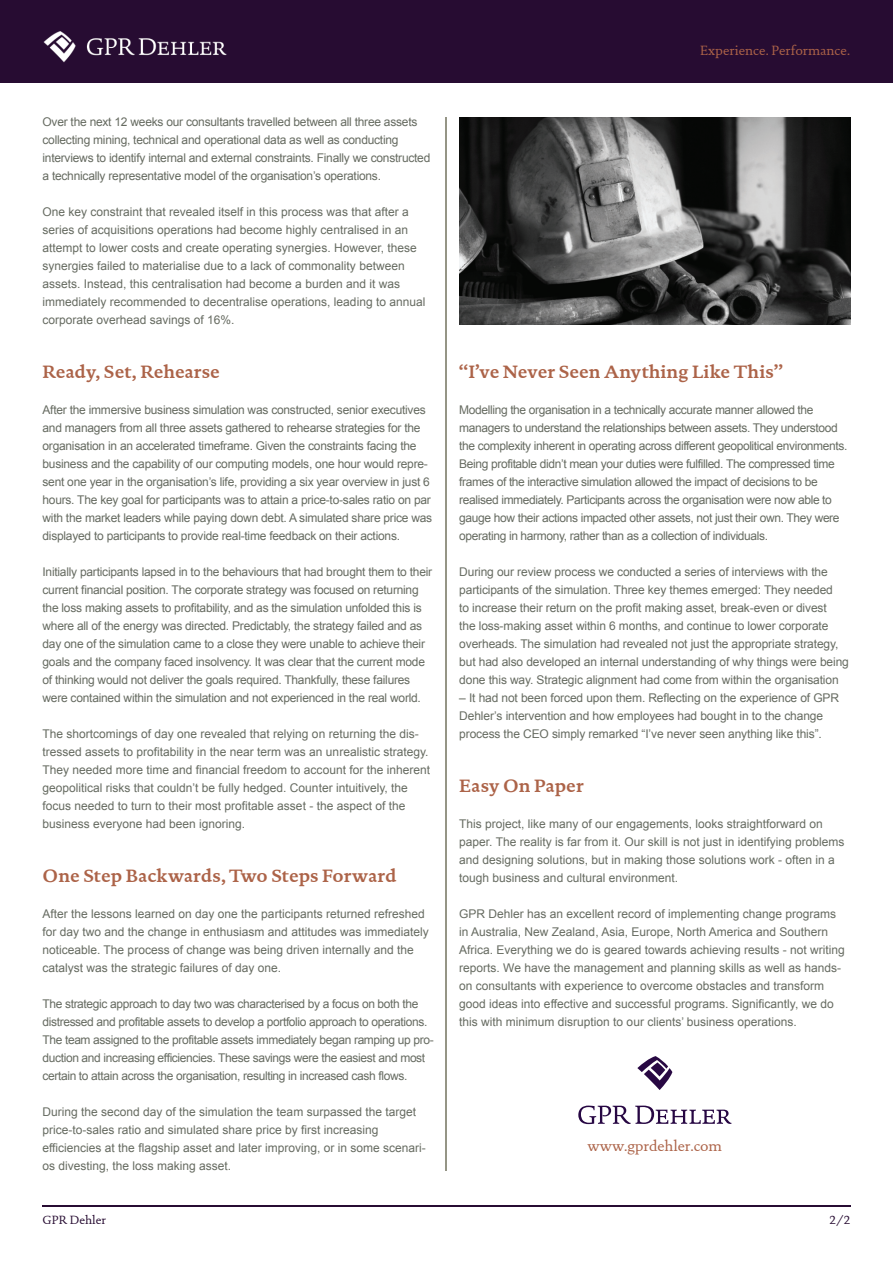
<style>
.page{position:relative;width:893px;height:1263px;background:#fff}
.page>*{position:absolute;margin:0;border:0;box-sizing:border-box;transform-origin:0 0}
.t1{font:700 18px "DTL Documenta T";color:#ac6348}
.t2{font:15px "DTL Documenta T";color:#ac6348}
.t3{font:13.5px "DTL Documenta T";color:#ac6348}
.t4{font:12px/18px "Arial";letter-spacing:-.01em;color:#666b61}
.t5{font:12px/18px "Arial";letter-spacing:-.03em;color:#666b61}
.t6{font:12px "DTL Documenta T";color:#270c32}
</style>
<div class="page">
<hr style="left:42px;top:1205px;width:808px;height:2px;background:#270c32">
<hr style="left:446px;top:117px;width:1px;height:1053px;background:#959586">
<div style="left:0;top:0;width:893px;height:83px;background:#270c32"></div>
<img style="left:43px;top:31px;width:184px;height:32px">
<img style="left:459px;top:117px;width:391px;height:207px">
<svg style="left:578px;top:1106px;width:153px;height:18px"></svg>
<svg style="left:637px;top:1056px;width:35px;height:34px"></svg>
<p class="t4" style="left:42px;top:113px;width:389px">Over the next 12 weeks our consultants travelled between all three assets collecting mining, technical and operational data as well as conducting interviews to identify internal and external constraints. Finally we constructed a technically representative model of the organisation’s operations.</p>
<p class="t4" style="left:42px;top:203px;width:384px">One key constraint that revealed itself in this process was that after a series of acquisitions operations had become highly centralised in an attempt to lower costs and create operating synergies. However, these synergies failed to materialise due to a lack of commonality between assets. Instead, this centralisation had become a burden and it was immediately recommended to decentralise operations, leading to annual corporate overhead savings of 16%.</p>
<h1 class="t1" style="left:42px;top:361px;width:179px">Ready, Set, Rehearse</h1>
<p class="t4" style="left:42px;top:401px;width:391px">After the immersive business simulation was constructed, senior executives and managers from all three assets gathered to rehearse strategies for the organisation in an accelerated timeframe. Given the constraints facing the business and the capability of our computing models, one hour would repre&shy;sent one year in the organisation’s life, providing a six year overview in just 6 hours. The key goal for participants was to attain a price-to-sales ratio on par with the market leaders while paying down debt. A simulated share price was displayed to participants to provide real-time feedback on their actions.</p>
<p class="t4" style="left:42px;top:563px;width:391px">Initially participants lapsed in to the behaviours that had brought them to their current financial position. The corporate strategy was focused on returning the loss making assets to profitability, and as the simulation unfolded this is where all of the energy was directed. Predictably, the strategy failed and as day one of the simulation came to a close they were unable to achieve their goals and the company faced insolvency. It was clear that the current mode of thinking would not deliver the goals required. Thankfully, these failures were contained within the simulation and not experienced in the real world.</p>
<p class="t4" style="left:42px;top:725px;width:389px">The shortcomings of day one revealed that relying on returning the dis&shy;tressed assets to profitability in the near term was an unrealistic strategy.<br>They needed more time and financial freedom to account for the inherent geopolitical risks that couldn’t be fully hedged. Counter intuitively, the focus needed to turn to their most profitable asset - the aspect of the business everyone had been ignoring.</p>
<h1 class="t1" style="left:42px;top:865px;width:356px">One Step Backwards, Two Steps Forward</h1>
<p class="t4" style="left:42px;top:905px;width:388px">After the lessons learned on day one the participants returned refreshed for day two and the change in enthusiasm and attitudes was immediately noticeable. The process of change was being driven internally and the catalyst was the strategic failures of day one.</p>
<p class="t5" style="left:42px;top:995px;width:393px">The strategic approach to day two was characterised by a focus on both the distressed and profitable assets to develop a portfolio approach to operations.<br>The team assigned to the profitable assets immediately began ramping up pro&shy;duction and increasing efficiencies. These savings were the easiest and most certain to attain across the organisation, resulting in increased cash flows.</p>
<p class="t4" style="left:42px;top:1103px;width:385px">During the second day of the simulation the team surpassed the target price-to-sales ratio and simulated share price by first increasing efficiencies at the flagship asset and later improving, or in some scenari&shy;os divesting, the loss making asset.</p>
<p class="t3" style="left:700px;top:42px;width:152px">Experience. Performance.</p>
<h1 class="t1" style="left:459px;top:361px;width:325px">“I’ve Never Seen Anything Like This”</h1>
<p class="t5" style="left:459px;top:401px;width:390px">Modelling the organisation in a technically accurate manner allowed the managers to understand the relationships between assets. They understood the complexity inherent in operating across different geopolitical environments.<br>Being profitable didn’t mean your duties were fulfilled. The compressed time frames of the interactive simulation allowed the impact of decisions to be realised immediately. Participants across the organisation were now able to gauge how their actions impacted other assets, not just their own. They were operating in harmony, rather than as a collection of individuals.</p>
<p class="t4" style="left:459px;top:563px;width:391px">During our review process we conducted a series of interviews with the participants of the simulation. Three key themes emerged: They needed<br>to increase their return on the profit making asset, break-even or divest<br>the loss-making asset within 6 months, and continue to lower corporate overheads. The simulation had revealed not just the appropriate strategy, but had also developed an internal understanding of why things were being done this way. Strategic alignment had come from within the organisation</p>
<p class="t4" style="left:459px;top:689px;width:381px">– It had not been forced upon them. Reflecting on the experience of GPR<br>Dehler’s intervention and how employees had bought in to the change process the CEO simply remarked “I’ve never seen anything like this”.</p>
<h1 class="t1" style="left:459px;top:775px;width:126px">Easy On Paper</h1>
<p class="t4" style="left:459px;top:815px;width:387px">This project, like many of our engagements, looks straightforward on paper. The reality is far from it. Our skill is not just in identifying problems and designing solutions, but in making those solutions work - often in a tough business and cultural environment.</p>
<p class="t4" style="left:459px;top:905px;width:387px">GPR Dehler has an excellent record of implementing change programs in Australia, New Zealand, Asia, Europe, North America and Southern Africa. Everything we do is geared towards achieving results - not writing reports. We have the management and planning skills as well as hands&shy;on consultants with experience to overcome obstacles and transform good ideas into effective and successful programs. Significantly, we do this with minimum disruption to our clients’ business operations.</p>
<p class="t2" style="left:587px;top:1137px;width:136px">www.gprdehler.com</p>
<p class="t6" style="left:42px;top:1213px;width:65px">GPR Dehler</p>
<p class="t6" style="left:829px;top:1213px;width:23px">2/2</p>
</div>
